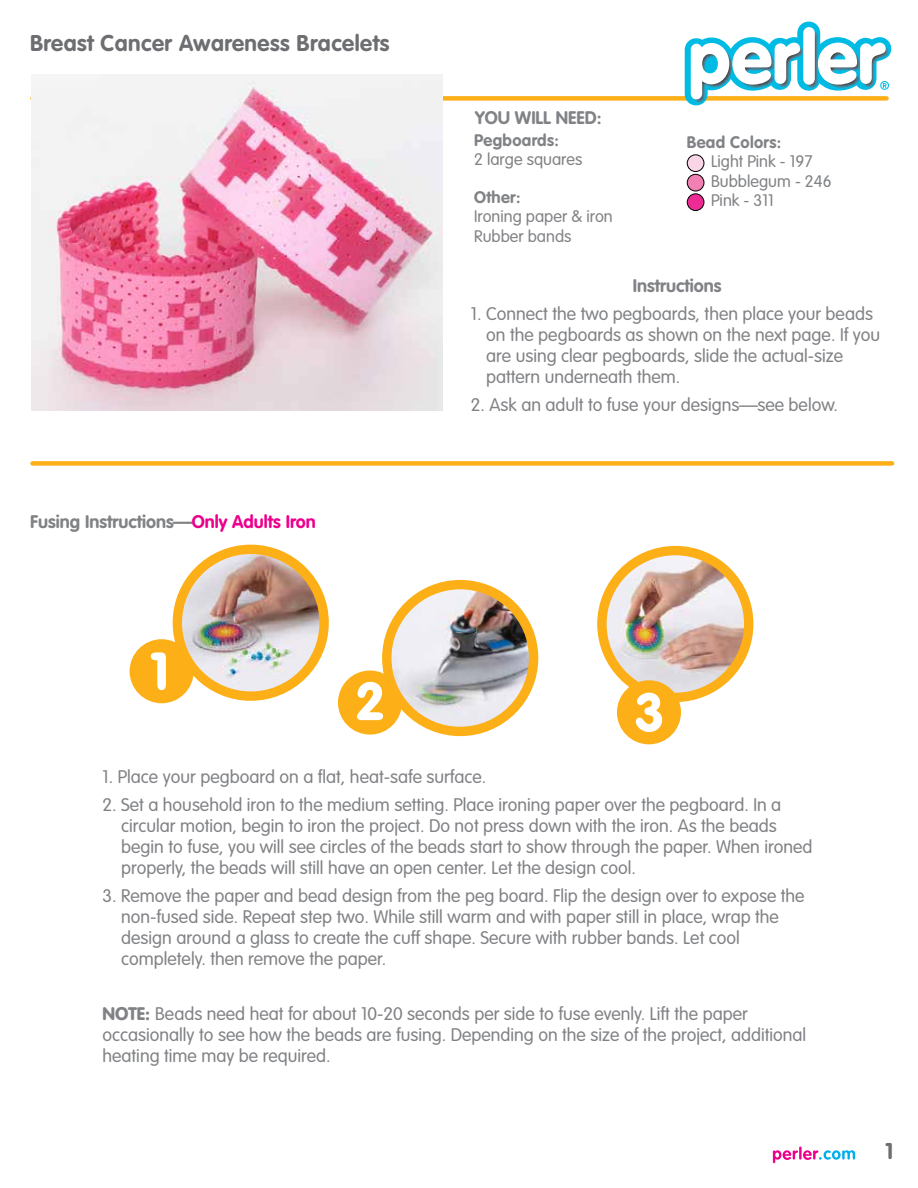
<style>
.page{position:relative;width:918px;height:1188px;background:#fff}
.page>*{position:absolute;margin:0;border:0;box-sizing:border-box;transform-origin:0 0}
.t1{font:700 22.5px "VAG Rounded Std";letter-spacing:.02em;color:#6d6e71}
.t2{font:300 18px/21px "VAG Rounded Std";color:#808285}
.t3{font:700 18px "VAG Rounded Std";color:#808285}
.t4{font:300 16.5px/19.5px "VAG Rounded Std";color:#808285}
.t5{font:700 16.5px "VAG Rounded Std";letter-spacing:.02em;color:#808285}
.s1{color:#ec008c}
.s2{font-weight:900}
</style>
<div class="page">
<svg style="left:773px;top:1147px;width:82px;height:16px"></svg>
<div style="left:32px;top:96px;width:855px;height:5px;background:#fcaf17"></div>
<img style="left:31px;top:75px;width:411px;height:335px">
<svg style="left:685px;top:22px;width:206px;height:83px"></svg>
<div style="left:687px;top:155px;width:17px;height:17px;background:#fad5e5;border-radius:50%"></div>
<div style="left:687px;top:154px;width:17px;height:18px;border:1px solid #000;border-radius:50%"></div>
<div style="left:687px;top:174px;width:17px;height:17px;background:#f281b3;border-radius:50%"></div>
<div style="left:687px;top:174px;width:17px;height:17px;border:1px solid #000;border-radius:50%"></div>
<div style="left:687px;top:194px;width:17px;height:17px;background:#ed2b94;border-radius:50%"></div>
<div style="left:687px;top:193px;width:17px;height:18px;border:1px solid #000;border-radius:50%"></div>
<div style="left:32px;top:461px;width:860px;height:5px;background:#fcaf17"></div>
<div style="left:338px;top:671px;width:64px;height:64px;background:#fcaf17;border-radius:50%"></div>
<svg style="left:357px;top:682px;width:26px;height:38px"></svg>
<div style="left:130px;top:639px;width:64px;height:64px;background:#fcaf17;border-radius:50%"></div>
<svg style="left:151px;top:652px;width:15px;height:38px"></svg>
<div style="left:173px;top:545px;width:156px;height:156px;background:#fcaf17;border-radius:50%"></div>
<img style="left:182px;top:554px;width:137px;height:137px;border-radius:69px">
<div style="left:382px;top:580px;width:156px;height:156px;background:#fcaf17;border-radius:50%"></div>
<img style="left:391px;top:589px;width:138px;height:138px;border-radius:69px">
<div style="left:597px;top:546px;width:156px;height:156px;background:#fcaf17;border-radius:50%"></div>
<img style="left:607px;top:555px;width:137px;height:138px;border-radius:69px">
<div style="left:617px;top:680px;width:64px;height:64px;background:#fcaf17;border-radius:50%"></div>
<svg style="left:636px;top:693px;width:26px;height:39px"></svg>
<p class="t1" style="left:30px;top:30px;width:361px">Breast Cancer Awareness Bracelets</p>
<p class="t3" style="left:30px;top:511px;width:287px">Fusing Instructions—<span class="s1">Only Adults Iron</span></p>
<p class="t3" style="left:475px;top:107px;width:128px">YOU WILL NEED:</p>
<p class="t5" style="left:474px;top:130px;width:86px">Pegboards:</p>
<p class="t4" style="left:474px;top:150px;width:110px">2 large squares</p>
<p class="t5" style="left:474px;top:187px;width:48px">Other:</p>
<p class="t4" style="left:474px;top:207px;width:140px">Ironing paper &amp; iron<br>Rubber bands</p>
<p class="t5" style="left:687px;top:132px;width:96px">Bead Colors:</p>
<p class="t4" style="left:711px;top:152px;width:122px">Light Pink - 197<br>Bubblegum - 246<br>Pink - 311</p>
<p class="t3" style="left:633px;top:276px;width:90px">Instructions</p>
<p class="t2" style="left:486px;top:304px;width:395px;text-indent:-15px">1. Connect the two pegboards, then place your beads on the pegboards as shown on the next page. If you are using clear pegboards, slide the actual-size pattern underneath them.</p>
<p class="t2" style="left:471px;top:395px;width:369px">2. Ask an adult to fuse your designs—see below.</p>
<p class="t2" style="left:103px;top:767px;width:385px">1. Place your pegboard on a flat, heat-safe surface.</p>
<p class="t2" style="left:121px;top:795px;width:693px;text-indent:-19px">2. Set a household iron to the medium setting. Place ironing paper over the pegboard. In a circular motion, begin to iron the project. Do not press down with the iron. As the beads begin to fuse, you will see circles of the beads start to show through the paper. When ironed properly, the beads will still have an open center. Let the design cool.</p>
<p class="t2" style="left:121px;top:886px;width:685px;text-indent:-19px">3. Remove the paper and bead design from the peg board. Flip the design over to expose the non-fused side. Repeat step two. While still warm and with paper still in place, wrap the design around a glass to create the cuff shape. Secure with rubber bands. Let cool completely. then remove the paper.</p>
<p class="t2" style="left:103px;top:1004px;width:705px"><span class="s2">NOTE:</span> Beads need heat for about 10-20 seconds per side to fuse evenly. Lift the paper occasionally to see how the beads are fusing. Depending on the size of the project, additional heating time may be required.</p>
<p class="t1" style="left:885px;top:1138px;width:10px">1</p>
</div>
